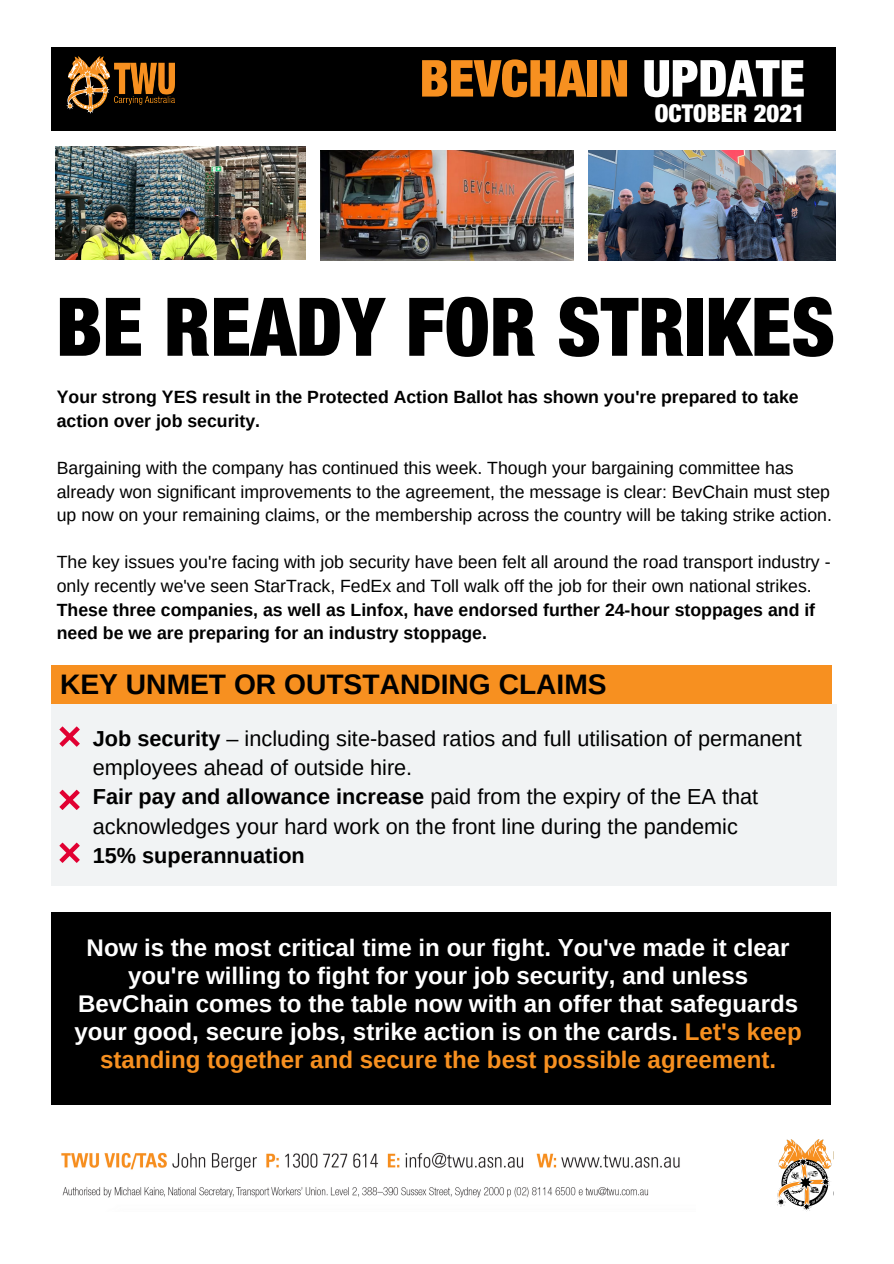
<style>
.page{position:relative;width:894px;height:1264px;background:#fff}
.page>*{position:absolute;margin:0;border:0;box-sizing:border-box;transform-origin:0 0}
.t1{font:900 condensed 81px "Helvetica Neue LT Std";color:#000}
.t2{font:900 condensed 51px "Helvetica Neue LT Std";color:#f79020}
.t3{font:700 28.2px "Arimo";color:#000}
.t4{font:900 condensed 24.6px "Helvetica Neue LT Std";color:#fff}
.t5{font:700 24.15px/28.2px "Arimo";color:#fff;text-align:center}
.t6{font:21.75px/29.2px "Arimo";color:#000}
.t7{font:700 21.75px "Arimo";color:#000}
.t8{font:17.7px/23.7px "Arimo";color:#000}
.t9{font:700 17.7px/23.7px "Arimo";color:#000}
.s1{color:#fff}
.s2{font-weight:700}
.s3{color:#f79020}
</style>
<div class="page">
<div style="left:51px;top:48px;width:784px;height:83px;background:#000"></div>
<img style="left:66px;top:56px;width:108px;height:58px">
<img style="left:776px;top:1139px;width:56px;height:72px">
<div style="left:51px;top:665px;width:781px;height:40px;background:#f79020"></div>
<img style="left:55px;top:146px;width:250px;height:114px">
<div style="left:51px;top:912px;width:779px;height:193px;background:#000"></div>
<img style="left:61px;top:1152px;width:619px;height:46px">
<img style="left:320px;top:150px;width:253px;height:110px">
<img style="left:588px;top:150px;width:247px;height:110px">
<div style="left:52px;top:704px;width:784px;height:182px;background:#f1f3f4"></div>
<svg style="left:59px;top:726px;width:21px;height:20px"></svg>
<svg style="left:59px;top:789px;width:21px;height:21px"></svg>
<svg style="left:59px;top:842px;width:21px;height:20px"></svg>
<p class="t2" style="left:419px;top:60px;width:387px">BEVCHAIN <span class="s1">UPDATE</span></p>
<p class="t4" style="left:654px;top:105px;width:152px">OCTOBER 2021</p>
<p class="t1" style="left:56px;top:298px;width:780px">BE READY FOR STRIKES</p>
<p class="t9" style="left:57px;top:385px;width:743px">Your strong YES result in the Protected Action Ballot has shown you're prepared to take action over job security.</p>
<p class="t8" style="left:57px;top:456px;width:776px">Bargaining with the company has continued this week. Though your bargaining committee has already won significant improvements to the agreement, the message is clear: BevChain must step up now on your remaining claims, or the membership across the country will be taking strike action.</p>
<p class="t8" style="left:57px;top:550px;width:775px">The key issues you're facing with job security have been felt all around the road transport industry - only recently we've seen StarTrack, FedEx and Toll walk off the job for their own national strikes.<br><span class="s2">These three companies, as well as Linfox, have endorsed further 24-hour stoppages and if need be we are preparing for an industry stoppage.</span></p>
<p class="t3" style="left:60px;top:668px;width:548px">KEY UNMET OR OUTSTANDING CLAIMS</p>
<p class="t6" style="left:93px;top:723px;width:710px"><span class="s2">Job security</span> – including site-based ratios and full utilisation of permanent employees ahead of outside hire.</p>
<p class="t6" style="left:93px;top:782px;width:666px"><span class="s2">Fair pay and allowance increase</span> paid from the expiry of the EA that acknowledges your hard work on the front line during the pandemic</p>
<p class="t7" style="left:93px;top:843px;width:213px">15% superannuation</p>
<p class="t5" style="left:74px;top:933px;width:728px">Now is the most critical time in our fight. You've made it clear you're willing to fight for your job security, and unless BevChain comes to the table now with an offer that safeguards your good, secure jobs, strike action is on the cards. <span class="s3">Let's keep standing together and secure the best possible agreement.</span></p>
</div>
